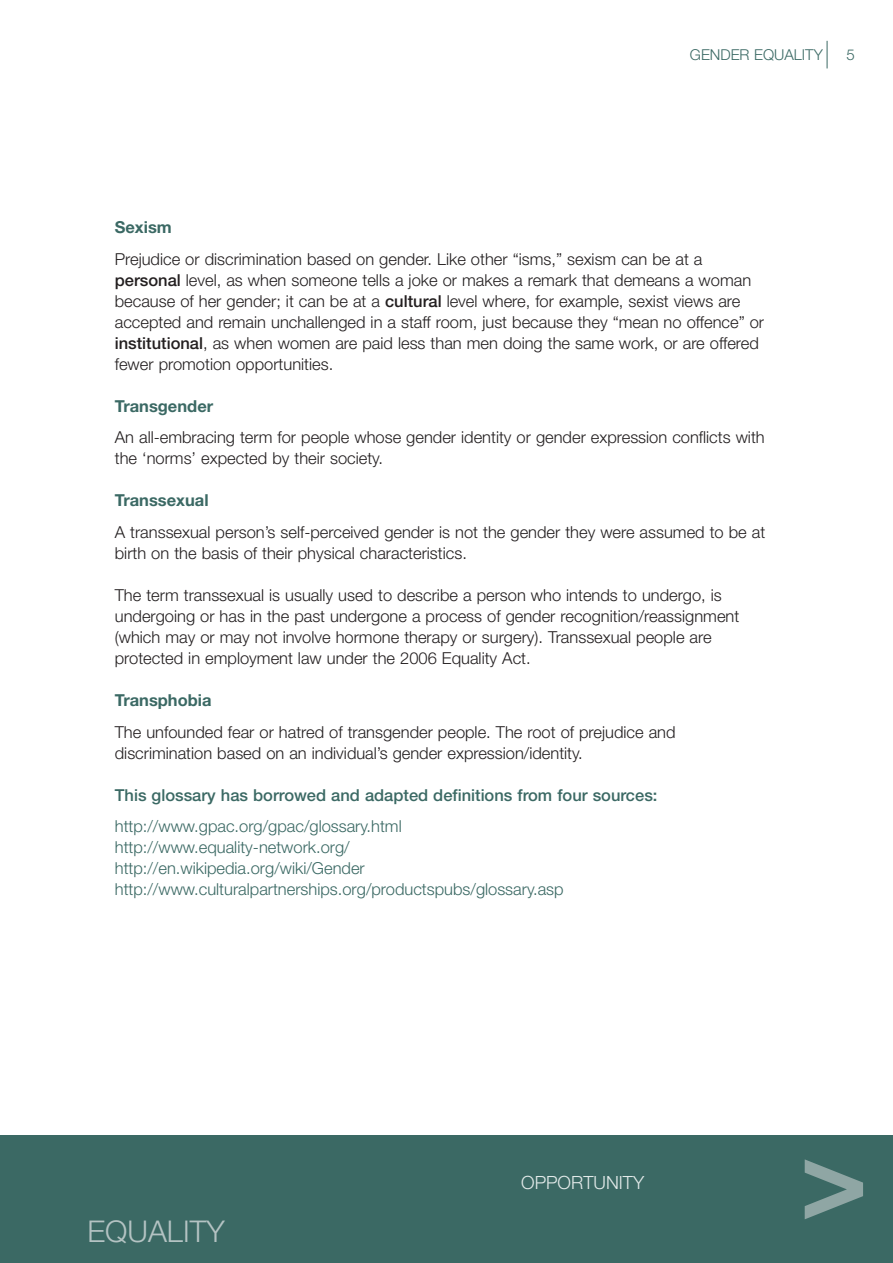
<style>
.page{position:relative;width:893px;height:1263px;background:#fff}
.page>*{position:absolute;margin:0;border:0;box-sizing:border-box;transform-origin:0 0}
.t1{font:700 114.9px "Helvetica Neue";color:#8fa6a4}
.t2{font:300 30px "Helvetica Neue";color:#b4c3c3}
.t3{font:300 18.3px "Helvetica Neue";color:#e2eae9}
.t4{font:300 16.5px/21px "Helvetica Neue";color:#231f20}
.t5{font:300 16.5px/21px "Helvetica Neue";color:#3b6964}
.t6{font:500 16.5px "Helvetica Neue";color:#3b6964}
.t7{font:700 16.5px "Helvetica Neue";color:#3b6964}
.t8{font:300 15px "Helvetica Neue";color:#3b6964}
.s1{font-weight:500}
</style>
<div class="page">
<div style="left:0;top:1135px;width:893px;height:128px;background:#3b6964"></div>
<svg style="left:827px;top:41px;width:1px;height:27px"></svg>
<p class="t8" style="left:690px;top:49px;width:134px">GENDER EQUALITY</p>
<p class="t8" style="left:846px;top:49px;width:10px">5</p>
<p class="t7" style="left:115px;top:221px;width:59px">Sexism</p>
<p class="t4" style="left:115px;top:250px;width:651px">Prejudice or discrimination based on gender. Like other “isms,” sexism can be at a <span class="s1">personal</span> level, as when someone tells a joke or makes a remark that demeans a woman because of her gender; it can be at a <span class="s1">cultural</span> level where, for example, sexist views are accepted and remain unchallenged in a staff room, just because they “mean no offence” or <span class="s1">institutional</span>, as when women are paid less than men doing the same work, or are offered fewer promotion opportunities.</p>
<p class="t7" style="left:115px;top:400px;width:100px">Transgender</p>
<p class="t4" style="left:115px;top:428px;width:651px">An all-embracing term for people whose gender identity or gender expression conflicts with the ‘norms’ expected by their society.</p>
<p class="t7" style="left:115px;top:494px;width:95px">Transsexual</p>
<p class="t4" style="left:115px;top:523px;width:652px">A transsexual person’s self-perceived gender is not the gender they were assumed to be at birth on the basis of their physical characteristics.</p>
<p class="t4" style="left:115px;top:586px;width:626px">The term transsexual is usually used to describe a person who intends to undergo, is undergoing or has in the past undergone a process of gender recognition/reassignment (which may or may not involve hormone therapy or surgery). Transsexual people are protected in employment law under the 2006 Equality Act.</p>
<p class="t7" style="left:115px;top:694px;width:98px">Transphobia</p>
<p class="t4" style="left:115px;top:723px;width:562px">The unfounded fear or hatred of transgender people. The root of prejudice and discrimination based on an individual’s gender expression/identity.</p>
<p class="t6" style="left:115px;top:789px;width:544px">This glossary has borrowed and adapted definitions from four sources:</p>
<p class="t5" style="left:115px;top:817px;width:450px">http://www.gpac.org/gpac/glossary.html http://www.equality-network.org/ http://en.wikipedia.org/wiki/Gender http://www.culturalpartnerships.org/productspubs/glossary.asp</p>
<h2 class="t2" style="left:87px;top:1220px;width:139px">EQUALITY</h2>
<p class="t3" style="left:521px;top:1175px;width:125px">OPPORTUNITY</p>
<h1 class="t1" style="left:799px;top:1136px;width:70px">&gt;</h1>
</div>
